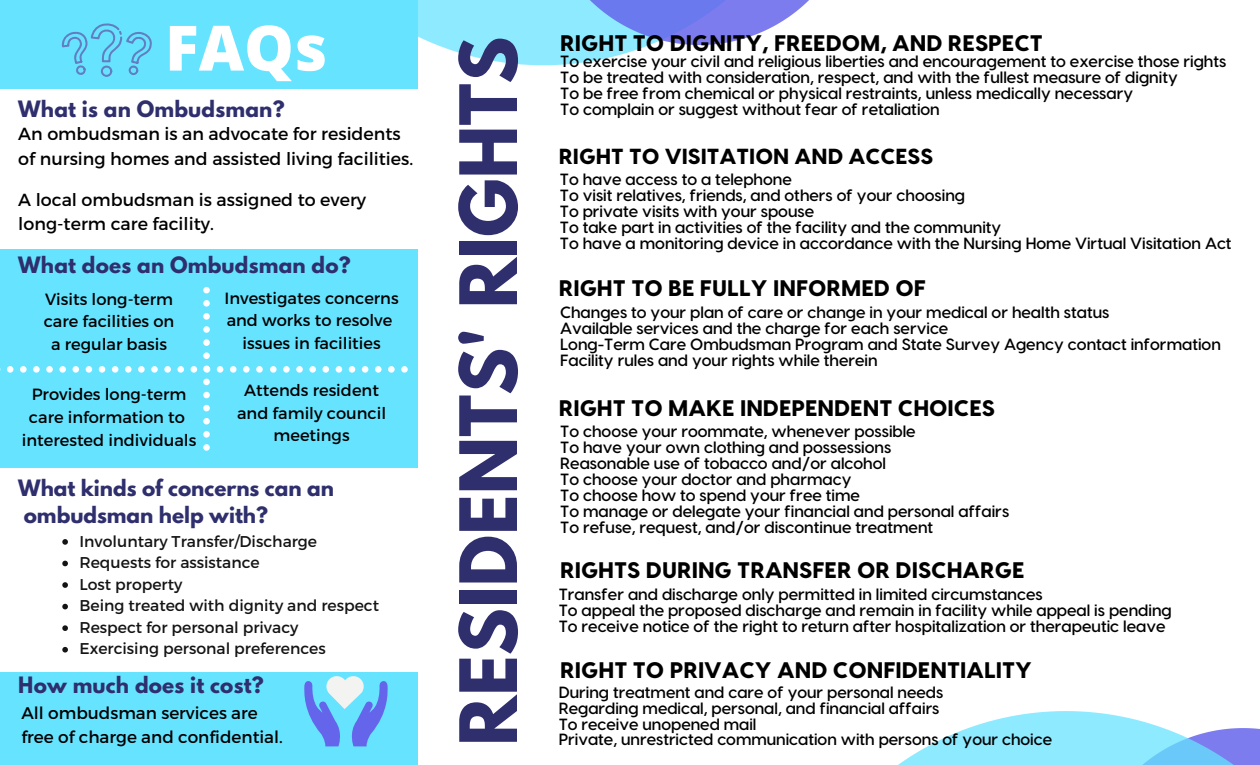
<style>
.page{position:relative;width:1260px;height:765px;background:#66e4ff}
.page>*{position:absolute;margin:0;border:0;box-sizing:border-box;transform-origin:0 0}
.t1{font:700 70px "League Spartan";color:#2f2f6e}
.t2{font:800 62.5px "Open Sans";color:#fff}
.t3{font:800 22.5px "Visby CF";color:#000}
.t4{font:800 21.75px "Visby CF";color:#000}
.t5{font:700 20px/27.2px "League Spartan";letter-spacing:.01em;color:#2f2f6e}
.t6{font:17.5px/24.4px "Montserrat";color:#000}
.t7{font:16.88px "Montserrat";color:#000}
.t8{font:600 16.25px "Visby CF";color:#000}
.t9{font:16.25px/22.6px "Montserrat";color:#000}
.t10{font:15.62px "Montserrat";color:#141414}
</style>
<div class="page">
<div style="left:418px;top:0;width:842px;height:765px;background:#fff"></div>
<svg style="left:304px;top:676px;width:84px;height:70px"></svg>
<svg style="left:270px;top:366px;width:138px;height:7px"></svg>
<svg style="left:0;top:287px;width:263px;height:164px"></svg>
<svg style="left:898px;top:711px;width:362px;height:54px"></svg>
<svg style="left:418px;top:0;width:391px;height:65px"></svg>
<div style="left:0;top:89px;width:425px;height:160px;background:#fff"></div>
<div style="left:0;top:468px;width:439px;height:204px;background:#fff"></div>
<svg style="left:62px;top:23px;width:90px;height:54px"></svg>
<svg style="left:62px;top:539px;width:6px;height:6px"></svg>
<svg style="left:62px;top:561px;width:6px;height:5px"></svg>
<svg style="left:62px;top:582px;width:6px;height:6px"></svg>
<svg style="left:62px;top:604px;width:6px;height:5px"></svg>
<svg style="left:62px;top:625px;width:6px;height:6px"></svg>
<svg style="left:62px;top:647px;width:6px;height:6px"></svg>
<p class="t2" style="left:165px;top:4px;width:164px">FAQs</p>
<p class="t5" style="left:18px;top:98px;width:268px">What is an Ombudsman?</p>
<p class="t6" style="left:18px;top:121px;width:396px">An ombudsman is an advocate for residents of nursing homes and assisted living facilities.</p>
<p class="t6" style="left:18px;top:187px;width:349px">A local ombudsman is assigned to every</p>
<p class="t6" style="left:18px;top:211px;width:197px">long-term care facility.</p>
<p class="t5" style="left:18px;top:254px;width:334px">What does an Ombudsman do?</p>
<p class="t9" style="left:45px;top:287px;width:130px">Visits long-term</p>
<p class="t9" style="left:44px;top:309px;width:132px">care facilities on</p>
<p class="t9" style="left:51px;top:332px;width:118px">a regular basis</p>
<p class="t9" style="left:29px;top:383px;width:159px">Provides long-term care information to</p>
<p class="t9" style="left:22px;top:428px;width:176px">interested individuals</p>
<p class="t9" style="left:225px;top:286px;width:176px">Investigates concerns</p>
<p class="t9" style="left:227px;top:308px;width:167px">and works to resolve</p>
<p class="t9" style="left:243px;top:331px;width:140px">issues in facilities</p>
<p class="t9" style="left:244px;top:378px;width:136px">Attends resident</p>
<p class="t9" style="left:237px;top:401px;width:151px;text-align:center">and family council meetings</p>
<p class="t5" style="left:18px;top:477px;width:317px">What kinds of concerns can an ombudsman help with?</p>
<p class="t10" style="left:80px;top:531px;width:239px">Involuntary Transfer/Discharge</p>
<p class="t10" style="left:80px;top:552px;width:182px">Requests for assistance</p>
<p class="t10" style="left:80px;top:574px;width:104px">Lost property</p>
<p class="t10" style="left:80px;top:596px;width:301px">Being treated with dignity and respect</p>
<p class="t10" style="left:80px;top:617px;width:220px">Respect for personal privacy</p>
<p class="t10" style="left:80px;top:639px;width:248px">Exercising personal preferences</p>
<p class="t5" style="left:18px;top:674px;width:247px">How much does it cost?</p>
<p class="t7" style="left:22px;top:702px;width:238px">All ombudsman services are</p>
<p class="t7" style="left:22px;top:726px;width:263px">free of charge and confidential.</p>
<p class="t1" style="left:454px;top:746px;width:711px;rotate:-90deg">RESIDENTS' RIGHTS</p>
<p class="t3" style="left:560px;top:28px;width:484px">RIGHT TO DIGNITY, FREEDOM, AND RESPECT</p>
<p class="t8" style="left:560px;top:50px;width:668px">To exercise your civil and religious liberties and encouragement to exercise those rights</p>
<p class="t8" style="left:560px;top:66px;width:619px">To be treated with consideration, respect, and with the fullest measure of dignity</p>
<p class="t8" style="left:560px;top:82px;width:574px">To be free from chemical or physical restraints, unless medically necessary</p>
<p class="t8" style="left:560px;top:98px;width:381px">To complain or suggest without fear of retaliation</p>
<p class="t4" style="left:559px;top:142px;width:376px">RIGHT TO VISITATION AND ACCESS</p>
<p class="t8" style="left:560px;top:169px;width:233px">To have access to a telephone</p>
<p class="t8" style="left:560px;top:185px;width:407px">To visit relatives, friends, and others of your choosing</p>
<p class="t8" style="left:560px;top:201px;width:256px">To private visits with your spouse</p>
<p class="t8" style="left:560px;top:217px;width:443px">To take part in activities of the facility and the community</p>
<p class="t8" style="left:560px;top:233px;width:673px">To have a monitoring device in accordance with the Nursing Home Virtual Visitation Act</p>
<p class="t3" style="left:559px;top:273px;width:369px">RIGHT TO BE FULLY INFORMED OF</p>
<p class="t8" style="left:560px;top:301px;width:551px">Changes to your plan of care or change in your medical or health status</p>
<p class="t8" style="left:560px;top:317px;width:390px">Available services and the charge for each service</p>
<p class="t8" style="left:560px;top:333px;width:662px">Long-Term Care Ombudsman Program and State Survey Agency contact information</p>
<p class="t8" style="left:560px;top:349px;width:319px">Facility rules and your rights while therein</p>
<p class="t3" style="left:559px;top:393px;width:438px">RIGHT TO MAKE INDEPENDENT CHOICES</p>
<p class="t8" style="left:560px;top:421px;width:357px">To choose your roommate, whenever possible</p>
<p class="t8" style="left:560px;top:437px;width:333px">To have your own clothing and possessions</p>
<p class="t8" style="left:560px;top:453px;width:327px">Reasonable use of tobacco and/or alcohol</p>
<p class="t8" style="left:560px;top:469px;width:293px">To choose your doctor and pharmacy</p>
<p class="t8" style="left:560px;top:485px;width:301px">To choose how to spend your free time</p>
<p class="t8" style="left:560px;top:501px;width:450px">To manage or delegate your financial and personal affairs</p>
<p class="t8" style="left:560px;top:517px;width:375px">To refuse, request, and/or discontinue treatment</p>
<p class="t3" style="left:560px;top:556px;width:466px">RIGHTS DURING TRANSFER OR DISCHARGE</p>
<p class="t8" style="left:559px;top:584px;width:486px">Transfer and discharge only permitted in limited circumstances</p>
<p class="t8" style="left:559px;top:599px;width:615px">To appeal the proposed discharge and remain in facility while appeal is pending</p>
<p class="t8" style="left:559px;top:615px;width:608px">To receive notice of the right to return after hospitalization or therapeutic leave</p>
<p class="t3" style="left:560px;top:655px;width:473px">RIGHT TO PRIVACY AND CONFIDENTIALITY</p>
<p class="t8" style="left:559px;top:682px;width:386px">During treatment and care of your personal needs</p>
<p class="t8" style="left:559px;top:698px;width:382px">Regarding medical, personal, and financial affairs</p>
<p class="t8" style="left:559px;top:713px;width:199px">To receive unopened mail</p>
<p class="t8" style="left:559px;top:729px;width:495px">Private, unrestricted communication with persons of your choice</p>
</div>
